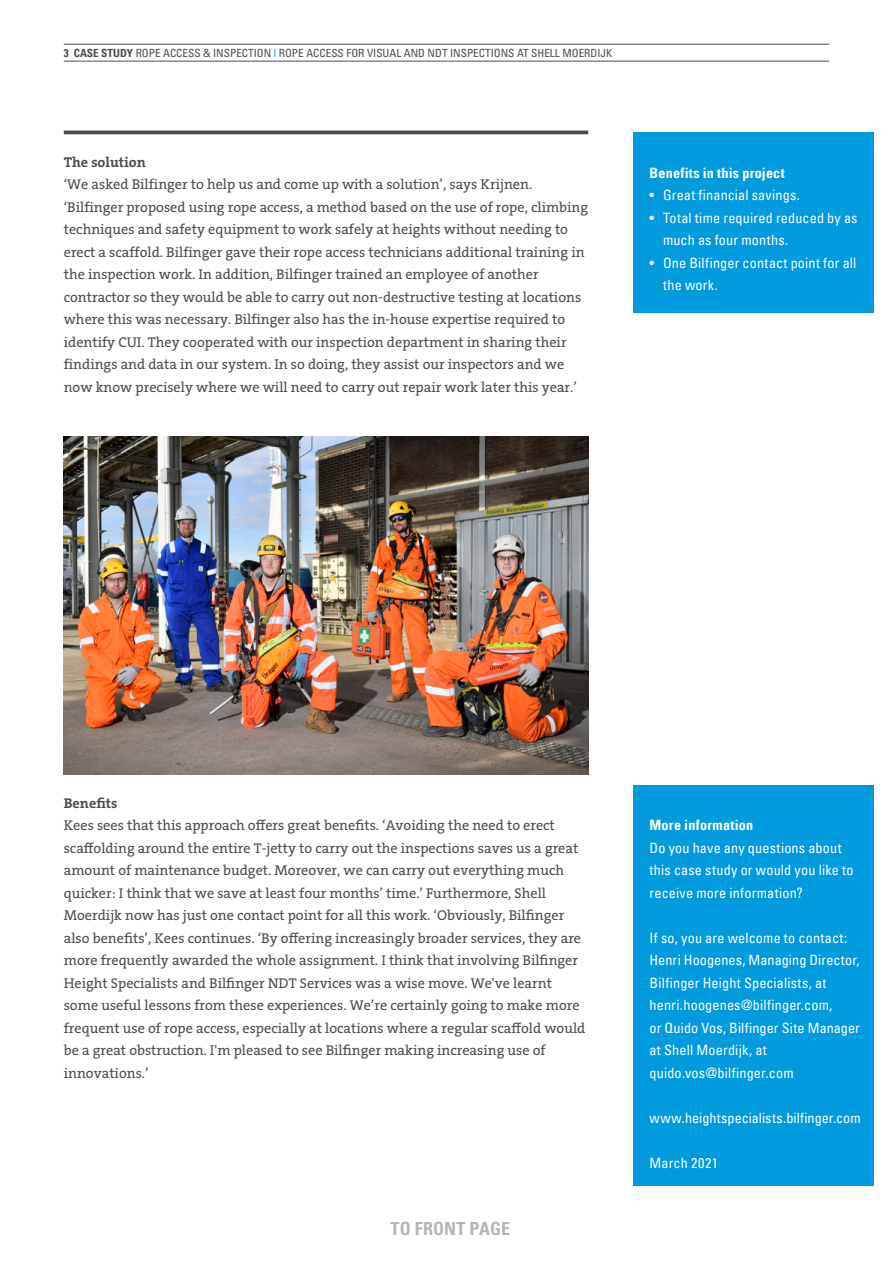
<style>
.page{position:relative;width:893px;height:1263px;background:#fff}
.page>*{position:absolute;margin:0;border:0;box-sizing:border-box;transform-origin:0 0}
.t1{font:18px "Univers LTCYR 67 Bold Cond";color:#b4b6b8}
.t2{font:14.25px/22.5px "The Serif W5 Plain";color:#4d4d4f}
.t3{font:condensed 14.25px/22.5px "Univers Com 57";letter-spacing:.01em;color:#fff}
.t4{font:14.25px "Univers Com 67 Bold Cond";letter-spacing:.015em;color:#fff}
.t5{font:700 14.25px "The Serif W7";color:#4d4d4f}
.t6{font:condensed 11.25px "Univers Com 57";color:#4d4d4f}
.s1{font-family:"Univers Com 67 Bold Cond";font-stretch:normal}
.s2{color:#009bdf}
</style>
<div class="page">
<hr style="left:64px;top:44px;width:765px;height:1px;background:#4d4d4f">
<hr style="left:64px;top:61px;width:765px;height:1px;background:#4d4d4f">
<hr style="left:64px;top:131px;width:524px;height:3px;background:#4d4d4f">
<img style="left:64px;top:436px;width:524px;height:338px">
<div style="left:632px;top:785px;width:241px;height:400px;background:#009bdf"></div>
<div style="left:632px;top:132px;width:241px;height:181px;background:#009bdf"></div>
<p class="t6" style="left:64px;top:45px;width:550px"><span class="s1">3 CASE STUDY</span> ROPE ACCESS &amp; INSPECTION <span class="s2">l</span> ROPE ACCESS FOR VISUAL AND NDT INSPECTIONS AT SHELL MOERDIJK</p>
<p class="t5" style="left:64px;top:153px;width:84px">The solution</p>
<p class="t2" style="left:64px;top:173px;width:526px">‘We asked Bilfinger to help us and come up with a solution’, says Krijnen. ‘Bilfinger proposed using rope access, a method based on the use of rope, climbing techniques and safety equipment to work safely at heights without needing to erect a scaffold. Bilfinger gave their rope access technicians additional training in the inspection work. In addition, Bilfinger trained an employee of another contractor so they would be able to carry out non-destructive testing at locations where this was necessary. Bilfinger also has the in-house expertise required to identify CUI. They cooperated with our inspection department in sharing their findings and data in our system. In so doing, they assist our inspectors and we now know precisely where we will need to carry out repair work later this year.’</p>
<p class="t4" style="left:649px;top:164px;width:137px">Benefits in this project</p>
<p class="t3" style="left:649px;top:184px;width:152px">• Great financial savings.</p>
<p class="t3" style="left:663px;top:206px;width:196px;text-indent:-13px">• Total time required reduced by as much as four months.</p>
<p class="t3" style="left:663px;top:251px;width:195px;text-indent:-13px">• One Bilfinger contact point for all the work.</p>
<p class="t5" style="left:64px;top:794px;width:55px">Benefits</p>
<p class="t2" style="left:64px;top:814px;width:523px">Kees sees that this approach offers great benefits. ‘Avoiding the need to erect scaffolding around the entire T-jetty to carry out the inspections saves us a great amount of maintenance budget. Moreover, we can carry out everything much quicker: I think that we save at least four months’ time.’ Furthermore, Shell Moerdijk now has just one contact point for all this work. ‘Obviously, Bilfinger also benefits’, Kees continues. ‘By offering increasingly broader services, they are more frequently awarded the whole assignment. I think that involving Bilfinger Height Specialists and Bilfinger NDT Services was a wise move. We've learnt some useful lessons from these experiences. We’re certainly going to make more frequent use of rope access, especially at locations where a regular scaffold would be a great obstruction. I'm pleased to see Bilfinger making increasing use of innovations.’</p>
<p class="t4" style="left:649px;top:816px;width:105px">More information</p>
<p class="t3" style="left:649px;top:836px;width:205px">Do you have any questions about this case study or would you like to receive more information?</p>
<p class="t3" style="left:649px;top:926px;width:212px">If so, you are welcome to contact:<br>Henri Hoogenes, Managing Director,<br>Bilfinger Height Specialists, at henri.hoogenes@bilfinger.com,<br>or Quido Vos, Bilfinger Site Manager at Shell Moerdijk, at quido.vos@bilfinger.com</p>
<p class="t3" style="left:649px;top:1106px;width:213px">www.heightspecialists.bilfinger.com</p>
<p class="t3" style="left:649px;top:1151px;width:70px">March 2021</p>
<p class="t1" style="left:391px;top:1218px;width:121px">TO FRONT PAGE</p>
</div>
